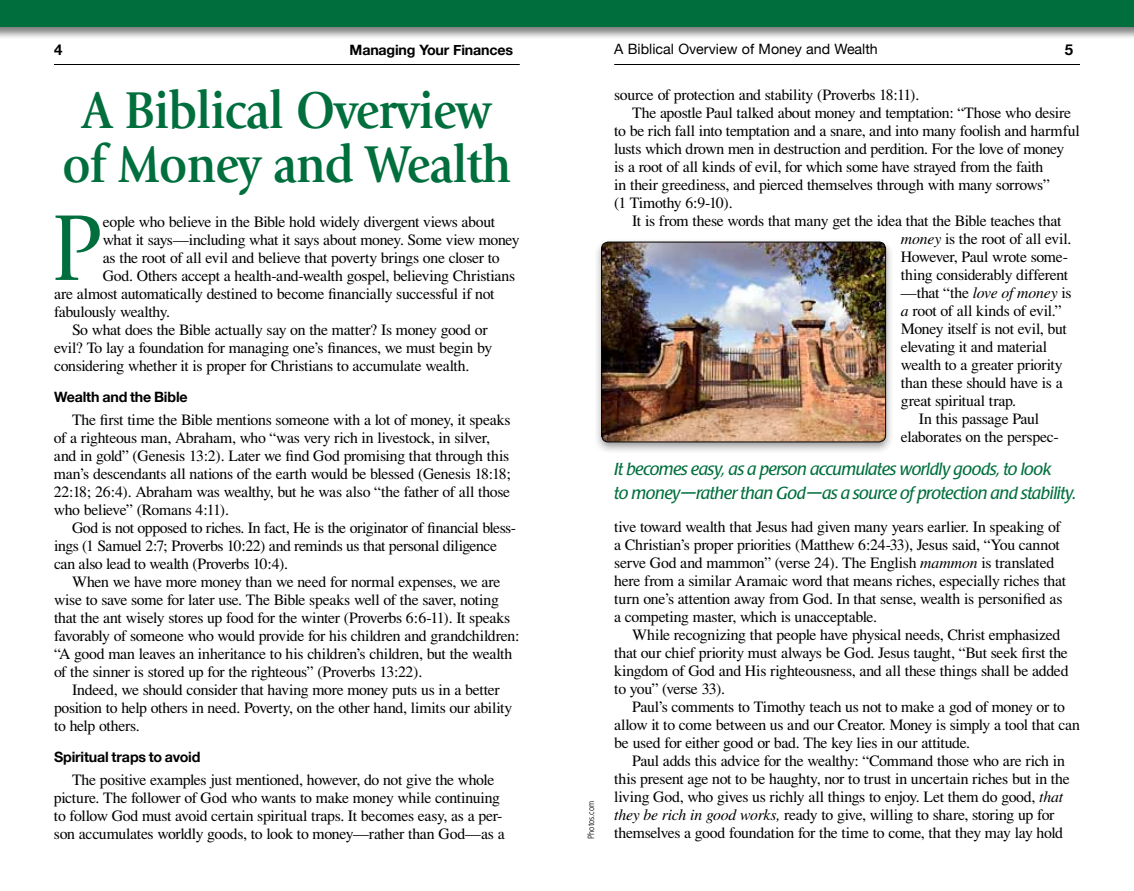
<style>
.page{position:relative;width:1134px;height:891px;background:#fff}
.page>*{position:absolute;margin:0;border:0;box-sizing:border-box;transform-origin:0 0}
.t1{font:97.5px "Giovanni";color:#006f3d;scale:.9 1}
.t2{font:700 54px/54px "Giovanni";letter-spacing:-.02em;color:#006f3d;text-align:center;scale:.9 1}
.t3{font:italic 17.25px/24px "Poppl Laudatio";letter-spacing:-.025em;color:#006f3d}
.t4{font:15.75px/18px "Times";letter-spacing:-.02em;color:#000}
.t5{font:700 15px "Helvetica Neue";color:#000}
.t6{font:700 14.25px "Helvetica Neue";letter-spacing:-.015em;color:#000}
.t7{font:14.25px "Helvetica Neue";color:#000}
.t8{font:300 condensed 9px "Frutiger";color:#000}
.s1{font-style:italic}
</style>
<div class="page">
<hr style="left:54px;top:64px;width:466px;height:1px;background:#000">
<hr style="left:614px;top:64px;width:466px;height:1px;background:#000">
<div style="left:0;top:0;width:1134px;height:39px;background:#000;opacity:.3"></div>
<div style="left:0;top:0;width:1134px;height:27px;background:#006f3d"></div>
<div style="left:593px;top:237px;width:301px;height:216px;background:#000;opacity:.4"></div>
<img style="left:602px;top:242px;width:284px;height:200px">
<div style="left:601px;top:242px;width:285px;height:200px;border:1px solid #000;border-radius:7px"></div>
<p class="t7" style="left:614px;top:40px;width:265px">A Biblical Overview of Money and Wealth</p>
<p class="t5" style="left:54px;top:40px;width:10px">4</p>
<p class="t6" style="left:350px;top:41px;width:165px">Managing Your Finances</p>
<p class="t5" style="left:1065px;top:40px;width:10px">5</p>
<h2 class="t2" style="left:62px;top:83px;width:501px">A Biblical Overview of Money and Wealth</h2>
<p class="t4" style="left:103px;top:212px;width:394px">eople who believe in the Bible hold widely divergent views about</p>
<p class="t4" style="left:103px;top:230px;width:419px">what it says—including what it says about money. Some view money</p>
<p class="t4" style="left:103px;top:248px;width:398px">as the root of all evil and believe that poverty brings one closer to</p>
<p class="t4" style="left:103px;top:266px;width:414px">God. Others accept a health-and-wealth gospel, believing Christians</p>
<p class="t4" style="left:54px;top:284px;width:442px">are almost automatically destined to become financially successful if not</p>
<p class="t4" style="left:54px;top:302px;width:118px">fabulously wealthy.</p>
<p class="t4" style="left:72px;top:320px;width:417px">So what does the Bible actually say on the matter? Is money good or</p>
<p class="t4" style="left:54px;top:338px;width:440px">evil? To lay a foundation for managing one’s finances, we must begin by</p>
<p class="t4" style="left:54px;top:356px;width:417px">considering whether it is proper for Christians to accumulate wealth.</p>
<p class="t6" style="left:54px;top:388px;width:135px">Wealth and the Bible</p>
<p class="t4" style="left:54px;top:410px;width:459px;text-indent:18px">The first time the Bible mentions someone with a lot of money, it speaks of a righteous man, Abraham, who “was very rich in livestock, in silver, and in gold” (Genesis 13:2). Later we find God promising that through this man’s descendants all nations of the earth would be blessed (Genesis 18:18; 22:18; 26:4). Abraham was wealthy, but he was also “the father of all those who believe” (Romans 4:11).</p>
<p class="t4" style="left:54px;top:518px;width:464px;text-indent:18px">God is not opposed to riches. In fact, He is the originator of financial bless&shy;ings (1 Samuel 2:7; Proverbs 10:22) and reminds us that personal diligence can also lead to wealth (Proverbs 10:4).</p>
<p class="t4" style="left:54px;top:572px;width:467px;text-indent:18px">When we have more money than we need for normal expenses, we are wise to save some for later use. The Bible speaks well of the saver, noting that the ant wisely stores up food for the winter (Proverbs 6:6-11). It speaks favorably of someone who would provide for his children and grandchildren: “A good man leaves an inheritance to his children’s children, but the wealth of the sinner is stored up for the righteous” (Proverbs 13:22).</p>
<p class="t4" style="left:54px;top:680px;width:460px;text-indent:18px">Indeed, we should consider that having more money puts us in a better position to help others in need. Poverty, on the other hand, limits our ability to help others.</p>
<p class="t6" style="left:54px;top:748px;width:148px">Spiritual traps to avoid</p>
<p class="t4" style="left:54px;top:770px;width:452px;text-align:center">The positive examples just mentioned, however, do not give the whole picture. The follower of God who wants to make money while continuing to follow God must avoid certain spiritual traps. It becomes easy, as a per&shy;son accumulates worldly goods, to look to money—rather than God—as a</p>
<p class="t4" style="left:614px;top:86px;width:307px">source of protection and stability (Proverbs 18:11).</p>
<p class="t4" style="left:632px;top:104px;width:440px">The apostle Paul talked about money and temptation: “Those who desire</p>
<p class="t4" style="left:614px;top:122px;width:467px">to be rich fall into temptation and a snare, and into many foolish and harmful</p>
<p class="t4" style="left:614px;top:140px;width:452px">lusts which drown men in destruction and perdition. For the love of money</p>
<p class="t4" style="left:614px;top:158px;width:431px">is a root of all kinds of evil, for which some have strayed from the faith</p>
<p class="t4" style="left:614px;top:176px;width:437px">in their greediness, and pierced themselves through with many sorrows”</p>
<p class="t4" style="left:614px;top:194px;width:120px">(1 Timothy 6:9-10).</p>
<p class="t4" style="left:632px;top:212px;width:431px">It is from these words that many get the idea that the Bible teaches that</p>
<p class="t4" style="left:901px;top:230px;width:172px"><span class="s1">money</span> is the root of all evil.</p>
<p class="t4" style="left:901px;top:248px;width:169px">However, Paul wrote some-</p>
<p class="t4" style="left:901px;top:266px;width:169px">thing considerably different</p>
<p class="t4" style="left:901px;top:284px;width:172px">—that “the <span class="s1">love of money</span> is</p>
<p class="t4" style="left:901px;top:302px;width:162px"><span class="s1">a</span> root of all kinds of evil.”</p>
<p class="t4" style="left:901px;top:320px;width:167px">Money itself is not evil, but</p>
<p class="t4" style="left:901px;top:338px;width:148px">elevating it and material</p>
<p class="t4" style="left:901px;top:356px;width:163px">wealth to a greater priority</p>
<p class="t4" style="left:901px;top:374px;width:163px">than these should have is a</p>
<p class="t4" style="left:901px;top:392px;width:117px">great spiritual trap.</p>
<p class="t4" style="left:919px;top:410px;width:122px">In this passage Paul</p>
<p class="t4" style="left:901px;top:428px;width:159px">elaborates on the perspec-</p>
<h1 class="t1" style="left:51px;top:193px;width:58px">P</h1>
<p class="t3" style="left:614px;top:457px;width:464px">It becomes easy, as a person accumulates worldly goods, to look<br>to money—rather than God—as a source of protection and stability.</p>
<p class="t4" style="left:614px;top:518px;width:453px">tive toward wealth that Jesus had given many years earlier. In speaking of a Christian’s proper priorities (Matthew 6:24-33), Jesus said, “You cannot serve God and mammon” (verse 24). The English <span class="s1">mammon</span> is translated here from a similar Aramaic word that means riches, especially riches that turn one’s attention away from God. In that sense, wealth is personified as a competing master, which is unacceptable.</p>
<p class="t4" style="left:614px;top:626px;width:456px;text-indent:18px">While recognizing that people have physical needs, Christ emphasized that our chief priority must always be God. Jesus taught, “But seek first the kingdom of God and His righteousness, and all these things shall be added to you” (verse 33).</p>
<p class="t4" style="left:614px;top:698px;width:467px;text-indent:18px">Paul’s comments to Timothy teach us not to make a god of money or to allow it to come between us and our Creator. Money is simply a tool that can be used for either good or bad. The key lies in our attitude.</p>
<p class="t4" style="left:614px;top:752px;width:457px;text-indent:18px">Paul adds this advice for the wealthy: “Command those who are rich in this present age not to be haughty, nor to trust in uncertain riches but in the living God, who gives us richly all things to enjoy. Let them do good, <span class="s1">that they be rich in good works,</span> ready to give, willing to share, storing up for themselves a good foundation for the time to come, that they may lay hold</p>
<p class="t8" style="left:586px;top:839px;width:39px;rotate:-90deg">Photos.com</p>
</div>
